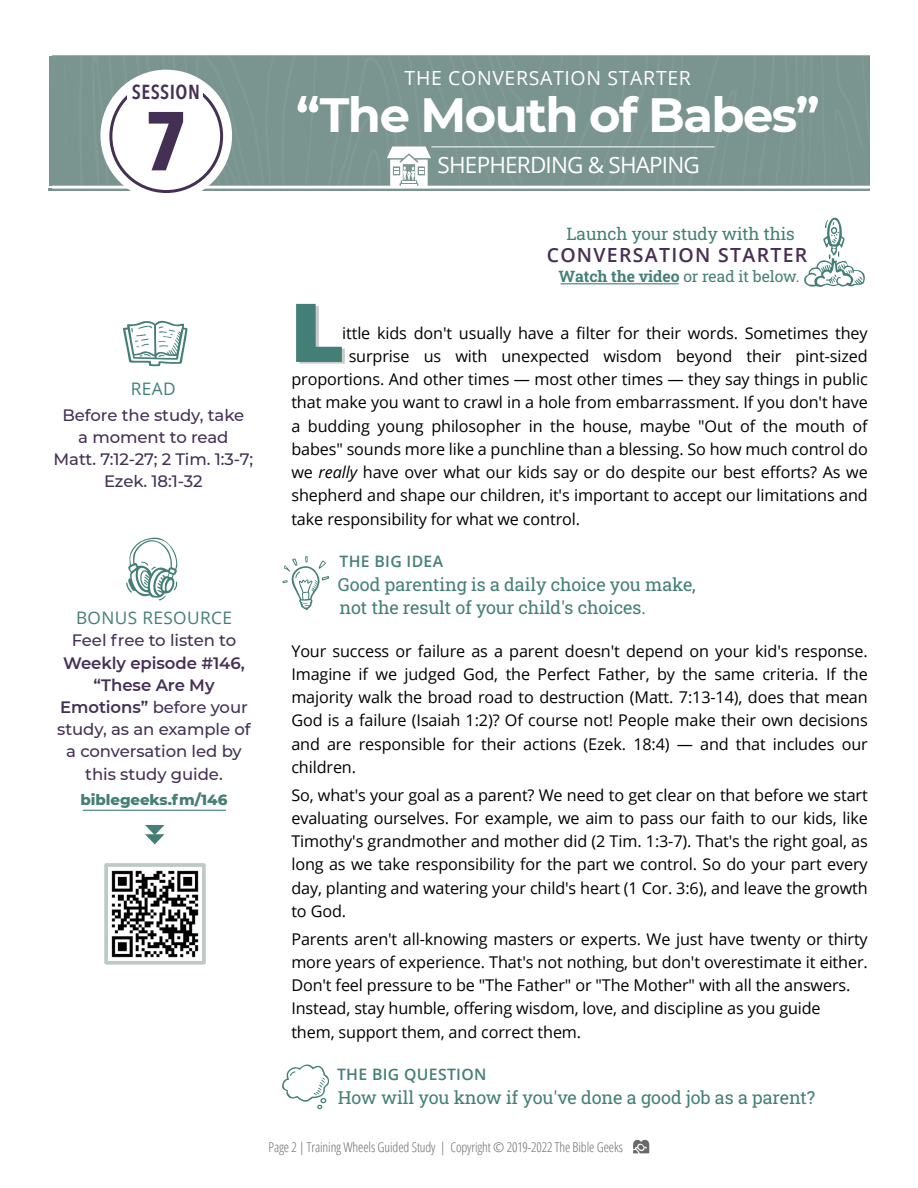
<style>
.page{position:relative;width:918px;height:1188px;background:#fff}
.page>*{position:absolute;margin:0;border:0;box-sizing:border-box;transform-origin:0 0}
.t1{font:900 82.95px "Montserrat";color:#447f77}
.t2{font:700 82.5px "Avenir Next Condensed";color:#453055}
.t3{font:700 48px "Montserrat";letter-spacing:-.03em;color:#fff}
.t4{font:22.5px "Open Sans";letter-spacing:-.035em;color:#fff}
.t5{font:600 20.25px "Avenir Next Condensed";letter-spacing:.02em;color:#453055}
.t6{font:19.5px "Open Sans";letter-spacing:.035em;color:#fff}
.t7{font:600 19.5px "Open Sans";letter-spacing:.065em;color:#452f54}
.t8{font:18px/23.2px "Roboto Slab";letter-spacing:-.005em;color:#447f77}
.t9{font:17.25px "Roboto Slab";letter-spacing:-.005em;color:#447f77}
.t10{font:17.25px "Open Sans";letter-spacing:.02em;color:#447f77}
.t11{font:500 16.5px/22.2px "Montserrat";letter-spacing:-.005em;color:#453055;text-align:center}
.t12{font:16.2px/23.2px "Open Sans";letter-spacing:-.005em;color:#000;text-align:justify}
.t13{font:15.75px "Roboto Slab";letter-spacing:-.005em;color:#447f77}
.t14{font:600 15.75px "Open Sans";letter-spacing:.02em;color:#447f77}
.t15{font:800 15px "Montserrat";letter-spacing:-.005em;color:#447f77}
.t16{font:300 13.5px "Open Sans Condensed";letter-spacing:-.01em;color:#6a6968}
.s1{font-weight:600}
.s2{font-weight:700}
.s3{font-style:italic}
</style>
<div class="page">
<hr style="left:49px;top:188px;width:410px;height:3px;background:#7a9490">
<hr style="left:445px;top:188px;width:424px;height:3px;background:#7a9490">
<div style="left:52px;top:55px;width:817px;height:134px;background:#7a9490"></div>
<div style="left:100px;top:70px;width:132px;height:131px;background:#fff;border-radius:50%"></div>
<div style="left:109px;top:79px;width:114px;height:114px;border:3px solid #453055;border-radius:50%"></div>
<div style="left:128px;top:88px;width:75px;height:22px;background:#fff"></div>
<div style="left:148px;top:79px;width:36px;height:21px;background:#fff"></div>
<div style="left:136px;top:82px;width:61px;height:22px;background:#fff"></div>
<svg style="left:633px;top:1140px;width:16px;height:13px"></svg>
<svg style="left:282px;top:1064px;width:47px;height:45px"></svg>
<hr style="left:432px;top:146px;width:282px;height:1px;background:#fff">
<img style="left:111px;top:870px;width:88px;height:88px">
<svg style="left:145px;top:825px;width:20px;height:19px"></svg>
<svg style="left:123px;top:320px;width:65px;height:46px"></svg>
<svg style="left:283px;top:556px;width:46px;height:54px"></svg>
<svg style="left:126px;top:537px;width:52px;height:64px"></svg>
<svg style="left:804px;top:217px;width:61px;height:70px"></svg>
<hr style="left:561px;top:283px;width:117px;height:1px;background:#447f77">
<hr style="left:83px;top:810px;width:143px;height:1px;background:#447f77">
<svg style="left:387px;top:147px;width:44px;height:39px"></svg>
<p class="t5" style="left:132px;top:79px;width:69px">SESSION</p>
<h2 class="t2" style="left:145px;top:88px;width:45px">7</h2>
<p class="t6" style="left:405px;top:70px;width:288px">THE CONVERSATION STARTER</p>
<h3 class="t3" style="left:296px;top:85px;width:525px">“The Mouth of Babes”</h3>
<h3 class="t4" style="left:438px;top:156px;width:264px">SHEPHERDING &amp; SHAPING</h3>
<p class="t10" style="left:131px;top:382px;width:46px">READ</p>
<p class="t11" style="left:54px;top:404px;width:201px">Before the study, take<br>a moment to read<br>Matt. 7:12-27; 2 Tim. 1:3-7;<br>Ezek. 18:1-32</p>
<p class="t10" style="left:76px;top:611px;width:157px">BONUS RESOURCE</p>
<p class="t11" style="left:72px;top:629px;width:166px">Feel free to listen to</p>
<p class="t11" style="left:57px;top:652px;width:195px"><span class="s1">Weekly episode #146, “These Are My<br>Emotions”</span> before your study, as an example of a conversation led by this study guide.</p>
<p class="t15" style="left:81px;top:790px;width:148px">biblegeeks.fm/146</p>
<p class="t9" style="left:566px;top:222px;width:230px">Launch your study with this</p>
<p class="t7" style="left:547px;top:247px;width:262px">CONVERSATION STARTER</p>
<p class="t13" style="left:559px;top:266px;width:243px"><span class="s2">Watch the video</span> or read it below.</p>
<h1 class="t1" style="left:291px;top:282px;width:53px">L</h1>
<p class="t12" style="left:342px;top:323px;width:527px">ittle kids don't usually have a filter for their words. Sometimes they</p>
<p class="t12" style="left:349px;top:346px;width:521px">surprise us with unexpected wisdom beyond their pint-sized</p>
<p class="t12" style="left:291px;top:369px;width:578px">proportions. And other times — most other times — they say things in public</p>
<p class="t12" style="left:291px;top:393px;width:578px">that make you want to crawl in a hole from embarrassment. If you don't have</p>
<p class="t12" style="left:291px;top:416px;width:578px">a budding young philosopher in the house, maybe "Out of the mouth of</p>
<p class="t12" style="left:291px;top:439px;width:578px">babes" sounds more like a punchline than a blessing. So how much control do</p>
<p class="t12" style="left:291px;top:462px;width:578px">we <span class="s3">really</span> have over what our kids say or do despite our best efforts? As we</p>
<p class="t12" style="left:291px;top:486px;width:578px">shepherd and shape our children, it's important to accept our limitations and</p>
<p class="t12" style="left:291px;top:509px;width:290px">take responsibility for what we control.</p>
<p class="t14" style="left:339px;top:555px;width:105px">THE BIG IDEA</p>
<p class="t8" style="left:338px;top:572px;width:360px">Good parenting is a daily choice you make, not the result of your child's choices.</p>
<p class="t12" style="left:291px;top:641px;width:578px">Your success or failure as a parent doesn't depend on your kid's response.<br>Imagine if we judged God, the Perfect Father, by the same criteria. If the majority walk the broad road to destruction (Matt. 7:13-14), does that mean God is a failure (Isaiah 1:2)? Of course not! People make their own decisions and are responsible for their actions (Ezek. 18:4) — and that includes our children.</p>
<p class="t12" style="left:291px;top:785px;width:578px">So, what's your goal as a parent? We need to get clear on that before we start evaluating ourselves. For example, we aim to pass our faith to our kids, like Timothy's grandmother and mother did (2 Tim. 1:3-7). That's the right goal, as long as we take responsibility for the part we control. So do your part every day, planting and watering your child's heart (1 Cor. 3:6), and leave the growth to God.</p>
<p class="t12" style="left:291px;top:929px;width:578px;text-align:left">Parents aren't all-knowing masters or experts. We just have twenty or thirty more years of experience. That's not nothing, but don't overestimate it either.<br>Don't feel pressure to be "The Father" or "The Mother" with all the answers.<br>Instead, stay humble, offering wisdom, love, and discipline as you guide them, support them, and correct them.</p>
<p class="t14" style="left:337px;top:1068px;width:151px">THE BIG QUESTION</p>
<p class="t8" style="left:338px;top:1085px;width:479px">How will you know if you've done a good job as a parent?</p>
<p class="t16" style="left:269px;top:1142px;width:356px">Page 2 | Training Wheels Guided Study | Copyright © 2019-2022 The Bible Geeks</p>
</div>
